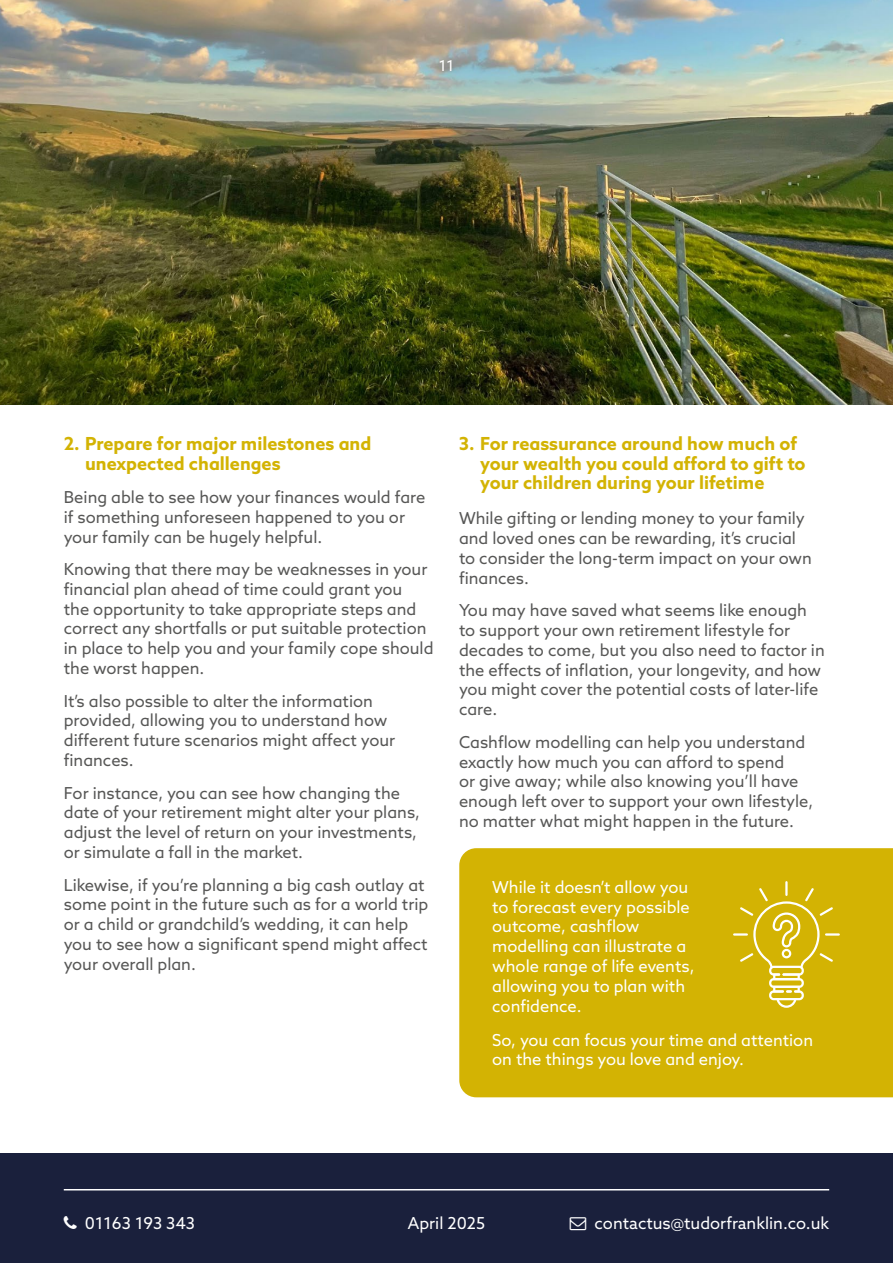
<style>
.page{position:relative;width:893px;height:1263px;background:#fff}
.page>*{position:absolute;margin:0;border:0;box-sizing:border-box;transform-origin:0 0}
.t1{font:700 18px/19.8px "Azo Sans";color:#d3b303}
.t2{font:16.5px/19.8px "Azo Sans";color:#575756}
.t3{font:16.5px/19.8px "Azo Sans";color:#fff}
.t4{font:15px "Azo Sans";color:#fff}
</style>
<div class="page">
<img style="left:0;top:0;width:893px;height:404px">
<div style="left:0;top:1153px;width:893px;height:110px;background:#1a203c"></div>
<hr style="left:64px;top:1189px;width:765px;height:1px;background:#fff">
<div style="left:459px;top:848px;width:434px;height:249px;background:#d3b303"></div>
<hr style="left:785px;top:881px;width:3px;height:15px;background:#fff">
<hr style="left:733px;top:933px;width:15px;height:3px;background:#fff">
<hr style="left:825px;top:933px;width:15px;height:3px;background:#fff">
<svg style="left:740px;top:888px;width:93px;height:120px;background:#d9bd26"></svg>
<p class="t4" style="left:439px;top:56px;width:17px">11</p>
<p class="t1" style="left:85px;top:433px;width:288px;text-indent:-21px">2. Prepare for major milestones and unexpected challenges</p>
<p class="t2" style="left:64px;top:487px;width:363px">Being able to see how your finances would fare if something unforeseen happened to you or your family can be hugely helpful.</p>
<p class="t2" style="left:64px;top:559px;width:371px">Knowing that there may be weaknesses in your financial plan ahead of time could grant you<br>the opportunity to take appropriate steps and correct any shortfalls or put suitable protection in place to help you and your family cope should the worst happen.</p>
<p class="t2" style="left:64px;top:691px;width:333px">It’s also possible to alter the information provided, allowing you to understand how different future scenarios might affect your finances.</p>
<p class="t2" style="left:64px;top:783px;width:358px">For instance, you can see how changing the date of your retirement might alter your plans, adjust the level of return on your investments, or simulate a fall in the market.</p>
<p class="t2" style="left:64px;top:874px;width:366px">Likewise, if you’re planning a big cash outlay at some point in the future such as for a world trip or a child or grandchild’s wedding, it can help you to see how a significant spend might affect your overall plan.</p>
<p class="t1" style="left:480px;top:433px;width:327px;text-indent:-21px">3. For reassurance around how much of your wealth you could afford to gift to your children during your lifetime</p>
<p class="t2" style="left:459px;top:508px;width:354px">While gifting or lending money to your family and loved ones can be rewarding, it’s crucial to consider the long-term impact on your own finances.</p>
<p class="t2" style="left:459px;top:600px;width:367px">You may have saved what seems like enough to support your own retirement lifestyle for decades to come, but you also need to factor in the effects of inflation, your longevity, and how you might cover the potential costs of later-life care.</p>
<p class="t2" style="left:459px;top:732px;width:356px">Cashflow modelling can help you understand exactly how much you can afford to spend<br>or give away; while also knowing you’ll have enough left over to support your own lifestyle, no matter what might happen in the future.</p>
<p class="t3" style="left:492px;top:877px;width:204px">While it doesn’t allow you to forecast every possible outcome, cashflow modelling can illustrate a whole range of life events, allowing you to plan with confidence.</p>
<p class="t3" style="left:492px;top:1030px;width:322px">So, you can focus your time and attention on the things you love and enjoy.</p>
<p class="t3" style="left:85px;top:1213px;width:112px">01163 193 343</p>
<p class="t3" style="left:595px;top:1213px;width:236px">contactus@tudorfranklin.co.uk</p>
<p class="t3" style="left:408px;top:1213px;width:79px">April 2025</p>
</div>
